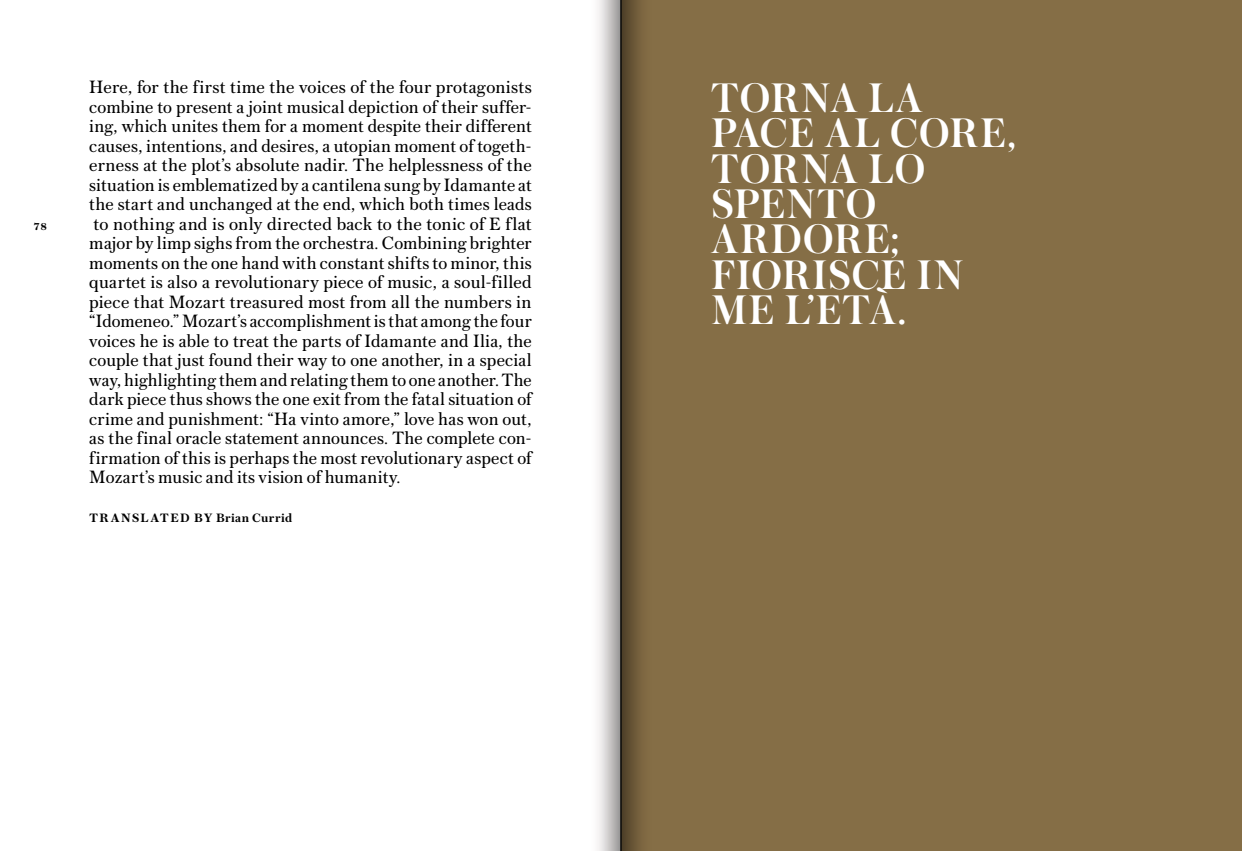
<style>
.page{position:relative;width:1242px;height:851px;background:#fff}
.page>*{position:absolute;margin:0;border:0;box-sizing:border-box;transform-origin:0 0}
.t1{font:500 43.5px/35.2px "Austin";letter-spacing:.035em;color:#fff;scale:1.04 1}
.t2{font:18.75px/19.5px "Austin Text";letter-spacing:.015em;color:#000;text-align:justify}
.t3{font:600 12.75px "Austin Text";letter-spacing:.085em;color:#000}
</style>
<div class="page">
<div style="left:621px;top:0;width:621px;height:850px;background:#856e46"></div>
<div style="left:589px;top:0;width:32px;height:850px;background:linear-gradient(to right,#fff,#a2a09f)"></div>
<hr style="left:620px;top:0;width:1px;height:850px;background:#0f0e0c">
<div style="left:621px;top:0;width:32px;height:850px;background:linear-gradient(to right,#504129,#8b7249)"></div>
<hr style="left:621px;top:0;width:1px;height:850px;background:#0f0e0c">
<p class="t3" style="left:34px;top:216px;width:15px">78</p>
<p class="t2" style="left:89px;top:77px;width:444px">Here, for the first time the voices of the four protagonists combine to present a joint musical depiction of their suffer&shy;ing, which unites them for a moment despite their different causes, intentions, and desires, a utopian moment of togeth&shy;erness at the plot’s absolute nadir. The helplessness of the situation is emblematized by a cantilena sung by Idamante at the start and unchanged at the end, which both times leads to nothing and is only directed back to the tonic of E flat major by limp sighs from the orchestra. Combining brighter moments on the one hand with constant shifts to minor, this quartet is also a revolutionary piece of music, a soul-filled piece that Mozart treasured most from all the numbers in “Idomeneo.” Mozart’s accomplishment is that among the four voices he is able to treat the parts of Idamante and Ilia, the couple that just found their way to one another, in a special way, highlighting them and relating them to one another. The dark piece thus shows the one exit from the fatal situation of crime and punishment: “Ha vinto amore,” love has won out, as the final oracle statement announces. The complete con&shy;firmation of this is perhaps the most revolutionary aspect of Mozart’s music and its vision of humanity.</p>
<p class="t3" style="left:89px;top:509px;width:204px">TRANSLATED BY Brian Currid</p>
<h1 class="t1" style="left:711px;top:79px;width:295px">TORNA LA<br>PACE AL CORE,<br>TORNA LO<br>SPENTO<br>ARDORE;<br>FIORISCE IN<br>ME L’ETÀ.</h1>
</div>
